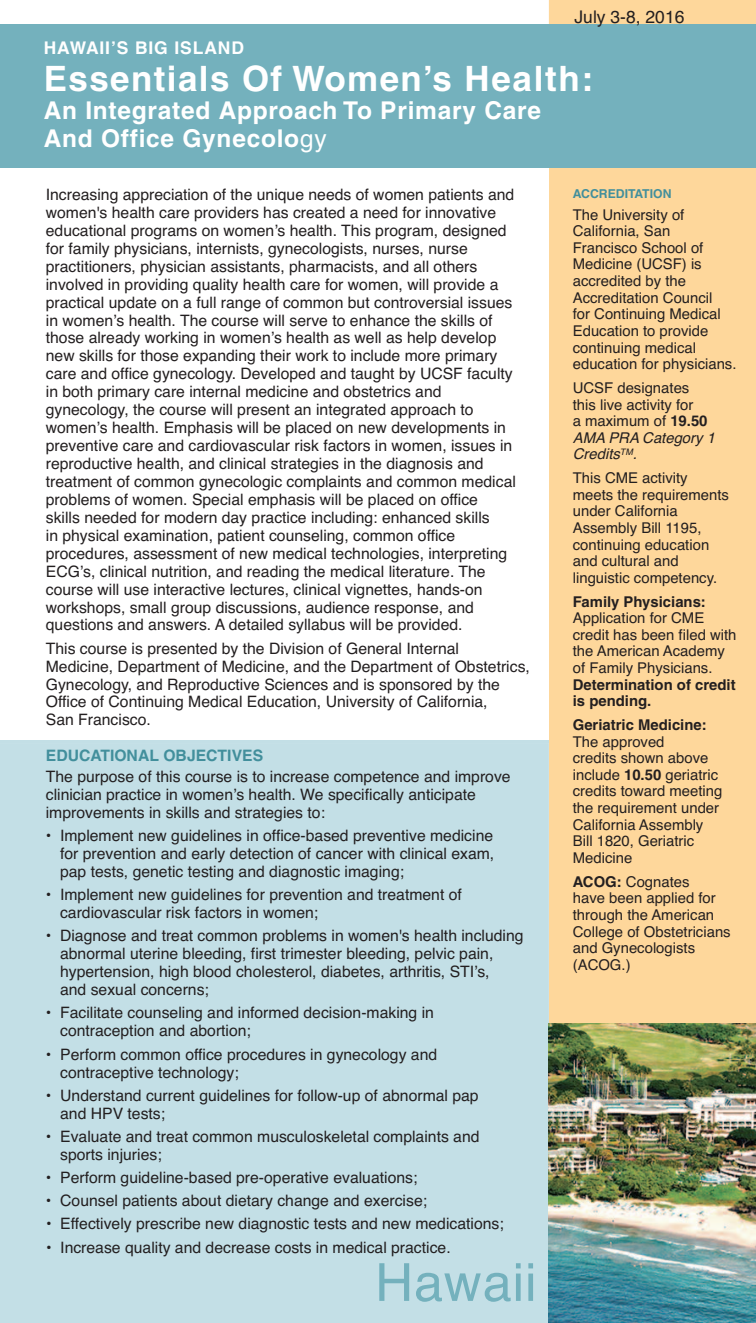
<style>
.page{position:relative;width:756px;height:1323px;background:#fff}
.page>*{position:absolute;margin:0;border:0;box-sizing:border-box;transform-origin:0 0}
.t1{font:52.5px "Helvetica";letter-spacing:.015em;color:#74b1bd}
.t2{font:700 35px "Helvetica";letter-spacing:.04em;color:#fff}
.t3{font:700 24.5px/28px "Helvetica";letter-spacing:.03em;color:#fff}
.t4{font:700 17.5px "Helvetica";letter-spacing:.05em;color:#fff}
.t5{font:17.5px "Helvetica";color:#231f20}
.t6{font:15.75px/18px "Helvetica";color:#231f20}
.t7{font:700 15.75px "Helvetica";color:#428f9c}
.t8{font:14.88px/16.6px "Helvetica";color:#231f20}
.t9{font:700 14.88px/16.6px "Helvetica";color:#231f20}
.t10{font:700 12.25px "Helvetica";color:#428f9c}
.s1{font-weight:400}
.s2{font-weight:700}
.s3{font-style:italic}
</style>
<div class="page">
<div style="left:549px;top:0;width:207px;height:1023px;background:#fed79b"></div>
<hr style="left:549px;top:156px;width:1px;height:587px;background:#fed79b">
<svg style="left:755px;top:0;width:1px;height:24px"></svg>
<div style="left:0;top:24px;width:756px;height:144px;background:#74b1bd"></div>
<div style="left:0;top:743px;width:549px;height:580px;background:#c3dfe6"></div>
<hr style="left:0;top:740px;width:549px;height:3px;background:#c3dfe6">
<img style="left:549px;top:1023px;width:207px;height:300px">
<p class="t5" style="left:575px;top:7px;width:111px">July 3-8, 2016</p>
<p class="t4" style="left:44px;top:42px;width:202px">HAWAII’S BIG ISLAND</p>
<h2 class="t2" style="left:44px;top:66px;width:551px">Essentials Of Women’s Health:</h2>
<h3 class="t3" style="left:44px;top:99px;width:499px">An Integrated Approach To Primary Care<br>And Office Gynecolo<span class="s1">gy</span></h3>
<p class="t6" style="left:46px;top:185px;width:472px">Increasing appreciation of the unique needs of women patients and women's health care providers has created a need for innovative educational programs on women’s health. This program, designed for family physicians, internists, gynecologists, nurses, nurse practitioners, physician assistants, pharmacists, and all others involved in providing quality health care for women, will provide a practical update on a full range of common but controversial issues in women’s health. The course will serve to enhance the skills of those already working in women’s health as well as help develop new skills for those expanding their work to include more primary care and office gynecology. Developed and taught by UCSF faculty in both primary care internal medicine and obstetrics and gynecology, the course will present an integrated approach to women’s health. Emphasis will be placed on new developments in preventive care and cardiovascular risk factors in women, issues in reproductive health, and clinical strategies in the diagnosis and treatment of common gynecologic complaints and common medical problems of women. Special emphasis will be placed on office skills needed for modern day practice including: enhanced skills<br>in physical examination, patient counseling, common office procedures, assessment of new medical technologies, interpreting ECG’s, clinical nutrition, and reading the medical literature. The course will use interactive lectures, clinical vignettes, hands-on workshops, small group discussions, audience response, and questions and answers. A detailed syllabus will be provided.</p>
<p class="t6" style="left:46px;top:639px;width:486px">This course is presented by the Division of General Internal Medicine, Department of Medicine, and the Department of Obstetrics, Gynecology, and Reproductive Sciences and is sponsored by the Office of Continuing Medical Education, University of California,<br>San Francisco.</p>
<p class="t7" style="left:46px;top:750px;width:219px">EDUCATIONAL OBJECTIVES</p>
<p class="t6" style="left:46px;top:768px;width:466px">The purpose of this course is to increase competence and improve clinician practice in women’s health. We specifically anticipate improvements in skills and strategies to:</p>
<p class="t6" style="left:60px;top:827px;width:436px;text-align:justify;text-indent:-14px">• Implement new guidelines in office-based preventive medicine for prevention and early detection of cancer with clinical exam, pap tests, genetic testing and diagnostic imaging;</p>
<p class="t6" style="left:60px;top:886px;width:403px;text-indent:-14px">• Implement new guidelines for prevention and treatment of cardiovascular risk factors in women;</p>
<p class="t6" style="left:60px;top:927px;width:465px;text-indent:-14px">• Diagnose and treat common problems in women's health including abnormal uterine bleeding, first trimester bleeding, pelvic pain, hypertension, high blood cholesterol, diabetes, arthritis, STI’s,<br>and sexual concerns;</p>
<p class="t6" style="left:60px;top:1004px;width:375px;text-indent:-14px">• Facilitate counseling and informed decision-making in contraception and abortion;</p>
<p class="t6" style="left:60px;top:1045px;width:379px;text-indent:-14px">• Perform common office procedures in gynecology and contraceptive technology;</p>
<p class="t6" style="left:60px;top:1086px;width:420px;text-indent:-14px">• Understand current guidelines for follow-up of abnormal pap and HPV tests;</p>
<p class="t6" style="left:60px;top:1127px;width:421px;text-indent:-14px">• Evaluate and treat common musculoskeletal complaints and sports injuries;</p>
<p class="t6" style="left:46px;top:1169px;width:373px">• Perform guideline-based pre-operative evaluations;</p>
<p class="t6" style="left:46px;top:1192px;width:383px">• Counsel patients about dietary change and exercise;</p>
<p class="t6" style="left:46px;top:1215px;width:459px">• Effectively prescribe new diagnostic tests and new medications;</p>
<p class="t6" style="left:46px;top:1238px;width:406px">• Increase quality and decrease costs in medical practice.</p>
<h1 class="t1" style="left:375px;top:1252px;width:163px">Hawaii</h1>
<p class="t10" style="left:573px;top:189px;width:100px">ACCREDITATION</p>
<p class="t8" style="left:573px;top:206px;width:165px">The University of<br>California, San<br>Francisco School of<br>Medicine (UCSF) is accredited by the<br>Accreditation Council<br>for Continuing Medical<br>Education to provide continuing medical education for physicians.</p>
<p class="t8" style="left:573px;top:379px;width:144px">UCSF designates this live activity for<br>a maximum of <span class="s2">19.50<br></span><span class="s3">AMA PRA Category 1<br>Credits</span><sup>TM</sup><span class="s3">.</span></p>
<p class="t8" style="left:573px;top:470px;width:158px">This CME activity meets the requirements under California<br>Assembly Bill 1195, continuing education and cultural and linguistic competency.</p>
<p class="t9" style="left:573px;top:594px;width:135px">Family Physicians:</p>
<p class="t8" style="left:573px;top:610px;width:165px">Application for CME credit has been filed with the American Academy of Family Physicians.</p>
<p class="t9" style="left:573px;top:678px;width:164px">Determination of credit is pending.</p>
<p class="t9" style="left:573px;top:718px;width:135px">Geriatric Medicine:</p>
<p class="t8" style="left:573px;top:733px;width:151px">The approved<br>credits shown above include <span class="s2">10.50</span> geriatric credits toward meeting the requirement under<br>California Assembly<br>Bill 1820, Geriatric<br>Medicine</p>
<p class="t8" style="left:573px;top:873px;width:159px"><span class="s2">ACOG:</span> Cognates<br>have been applied for through the American<br>College of Obstetricians and Gynecologists (ACOG.)</p>
</div>
